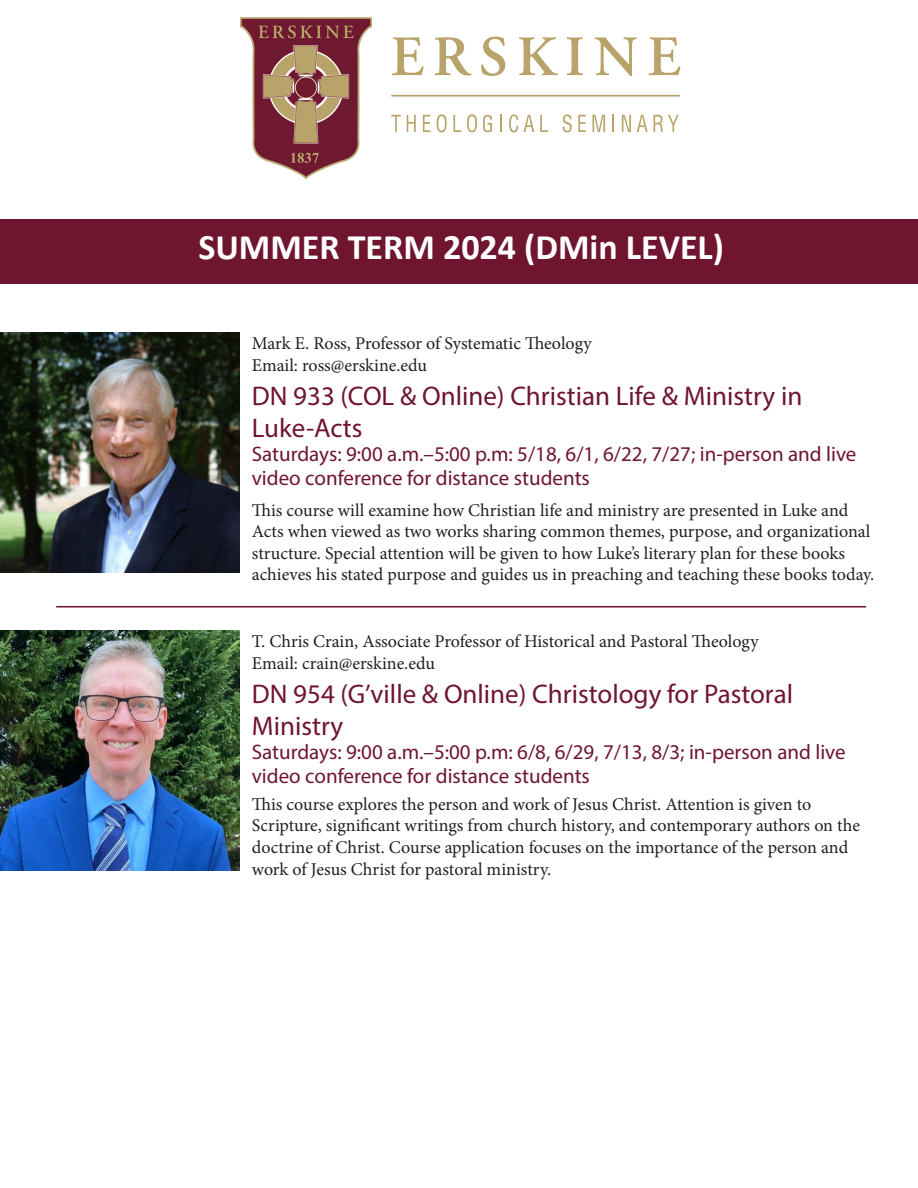
<style>
.page{position:relative;width:918px;height:1188px;background:#fff}
.page>*{position:absolute;margin:0;border:0;box-sizing:border-box;transform-origin:0 0}
.t1{font:700 36px "Calibri";color:#fff}
.t2{font:27px/32.4px "Myriad Pro";color:#6f1530}
.t3{font:21px/24px "Myriad Pro";color:#6f1530}
.t4{font:18px/21.6px "Minion Pro";color:#231f20}
</style>
<div class="page">
<img style="left:241px;top:17px;width:130px;height:161px">
<div style="left:391px;top:95px;width:289px;height:1px;border:1px solid #b8a46a"></div>
<svg style="left:392px;top:37px;width:32px;height:38px"></svg>
<svg style="left:435px;top:37px;width:37px;height:38px"></svg>
<svg style="left:481px;top:37px;width:24px;height:39px"></svg>
<svg style="left:519px;top:37px;width:39px;height:38px"></svg>
<svg style="left:567px;top:37px;width:16px;height:38px"></svg>
<svg style="left:595px;top:37px;width:42px;height:39px"></svg>
<svg style="left:648px;top:37px;width:32px;height:38px"></svg>
<svg style="left:483px;top:115px;width:9px;height:17px"></svg>
<svg style="left:391px;top:115px;width:10px;height:17px"></svg>
<svg style="left:407px;top:115px;width:9px;height:17px"></svg>
<svg style="left:423px;top:115px;width:7px;height:17px"></svg>
<svg style="left:437px;top:114px;width:10px;height:18px"></svg>
<svg style="left:453px;top:115px;width:8px;height:17px"></svg>
<svg style="left:467px;top:114px;width:10px;height:18px"></svg>
<svg style="left:500px;top:115px;width:2px;height:17px"></svg>
<svg style="left:509px;top:114px;width:9px;height:18px"></svg>
<svg style="left:524px;top:115px;width:10px;height:17px"></svg>
<svg style="left:540px;top:115px;width:8px;height:17px"></svg>
<svg style="left:563px;top:114px;width:9px;height:18px"></svg>
<svg style="left:578px;top:115px;width:8px;height:17px"></svg>
<svg style="left:592px;top:115px;width:13px;height:17px"></svg>
<svg style="left:613px;top:115px;width:1px;height:17px"></svg>
<svg style="left:622px;top:115px;width:9px;height:17px"></svg>
<svg style="left:637px;top:115px;width:11px;height:17px"></svg>
<svg style="left:654px;top:115px;width:25px;height:17px"></svg>
<div style="left:0;top:219px;width:918px;height:65px;background:#6f1530"></div>
<img style="left:0;top:333px;width:240px;height:239px">
<hr style="left:56px;top:606px;width:810px;height:2px;background:#6f1530">
<img style="left:0;top:631px;width:240px;height:239px">
<p class="t1" style="left:198px;top:222px;width:527px">SUMMER TERM 2024 (DMin LEVEL)</p>
<p class="t4" style="left:252px;top:333px;width:342px">Mark E. Ross, Professor of Systematic Theology</p>
<p class="t4" style="left:252px;top:355px;width:177px">Email: ross@erskine.edu</p>
<p class="t2" style="left:252px;top:379px;width:552px">DN 933 (COL &amp; Online) Christian Life &amp; Ministry in<br>Luke-Acts</p>
<p class="t3" style="left:252px;top:442px;width:606px">Saturdays: 9:00 a.m.–5:00 p.m: 5/18, 6/1, 6/22, 7/27; in-person and live video conference for distance students</p>
<p class="t4" style="left:252px;top:499px;width:624px">This course will examine how Christian life and ministry are presented in Luke and Acts when viewed as two works sharing common themes, purpose, and organizational structure. Special attention will be given to how Luke’s literary plan for these books achieves his stated purpose and guides us in preaching and teaching these books today.</p>
<p class="t4" style="left:252px;top:631px;width:508px">T. Chris Crain, Associate Professor of Historical and Pastoral Theology</p>
<p class="t4" style="left:252px;top:653px;width:185px">Email: crain@erskine.edu</p>
<p class="t2" style="left:252px;top:677px;width:543px">DN 954 (G’ville &amp; Online) Christology for Pastoral<br>Ministry</p>
<p class="t3" style="left:252px;top:740px;width:595px">Saturdays: 9:00 a.m.–5:00 p.m: 6/8, 6/29, 7/13, 8/3; in-person and live video conference for distance students</p>
<p class="t4" style="left:252px;top:793px;width:610px">This course explores the person and work of Jesus Christ. Attention is given to Scripture, significant writings from church history, and contemporary authors on the doctrine of Christ. Course application focuses on the importance of the person and work of Jesus Christ for pastoral ministry.</p>
</div>
